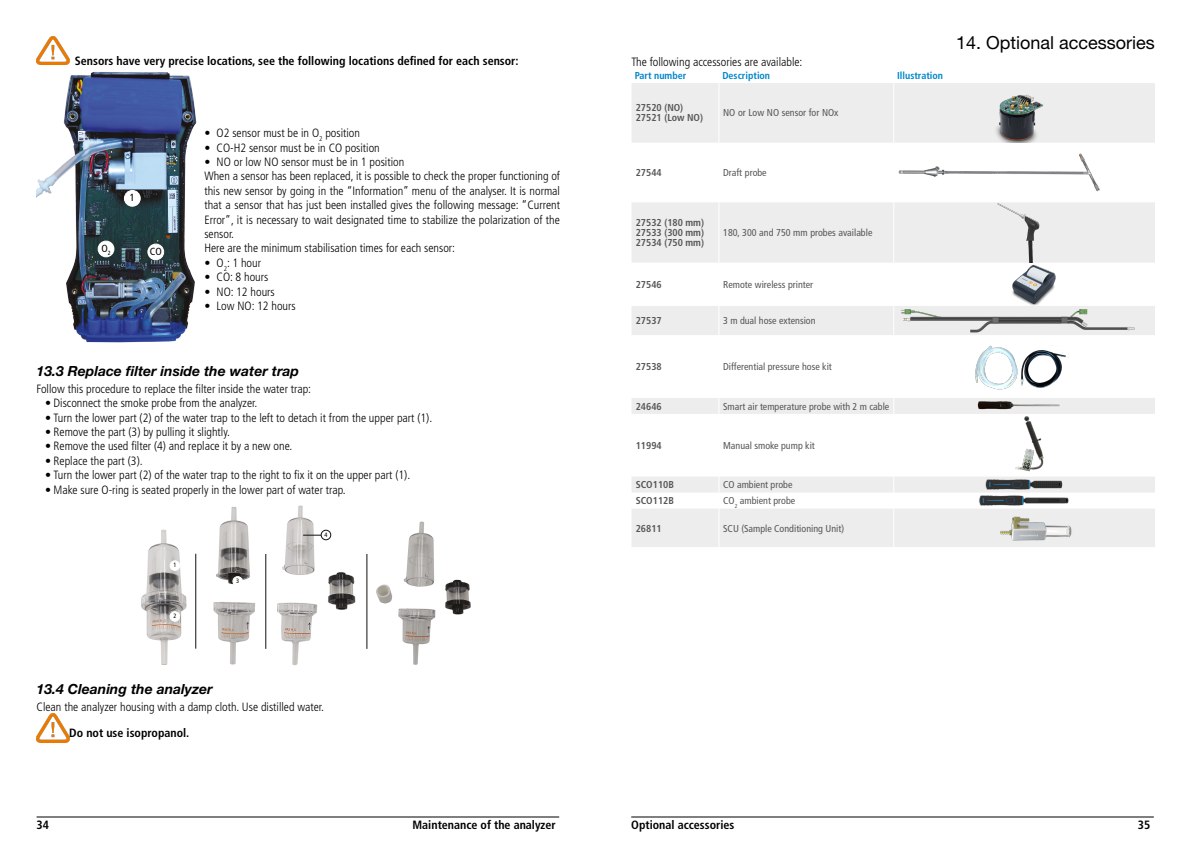
<style>
.page{position:relative;width:1191px;height:842px;background:#fff}
.page>*{position:absolute;margin:0;border:0;box-sizing:border-box;transform-origin:0 0}
.t1{font:18px "Helvetica Neue LT Std";color:#000}
.t2{font:italic 700 14px "Helvetica Neue LT Std";color:#000}
.t3{font:300 condensed 12px/14.4px "Frutiger LT Std";color:#000}
.t4{font:700 condensed 12px "Frutiger LT Std";color:#000}
.t5{font:300 condensed 12px "Frutiger LT Std";color:#020203}
.t6{font:condensed 10.3px "Frutiger LT Std";color:#000}
.t7{font:condensed 10px "Frutiger LT Std";color:#575756}
.t8{font:700 condensed 10px/10px "Frutiger LT Std";color:#575756}
.t9{font:700 condensed 10px "Frutiger LT Std";color:#0086ca}
.t10{font:condensed 6.3px "Frutiger LT Std";color:#000}
</style>
<div class="page">
<hr style="left:37px;top:817px;width:522px;height:1px;background:#000">
<hr style="left:631px;top:817px;width:522px;height:1px;background:#000">
<img style="left:37px;top:36px;width:32px;height:29px">
<img style="left:37px;top:72px;width:160px;height:271px">
<div style="left:124px;top:190px;width:16px;height:16px;background:#fff;border-radius:50%"></div>
<div style="left:124px;top:190px;width:17px;height:17px;border:1px solid #fff;border-radius:50%"></div>
<div style="left:98px;top:241px;width:16px;height:16px;background:#fff;border-radius:50%"></div>
<div style="left:98px;top:241px;width:16px;height:16px;border:1px solid #fff;border-radius:50%"></div>
<div style="left:148px;top:244px;width:16px;height:16px;background:#fff;border-radius:50%"></div>
<div style="left:147px;top:244px;width:17px;height:16px;border:1px solid #fff;border-radius:50%"></div>
<img style="left:213px;top:507px;width:42px;height:158px">
<img style="left:141px;top:529px;width:46px;height:136px">
<img style="left:277px;top:505px;width:79px;height:161px">
<img style="left:376px;top:521px;width:95px;height:144px">
<svg style="left:303px;top:535px;width:18px;height:1px"></svg>
<div style="left:170px;top:561px;width:10px;height:9px;background:#fff;border-radius:50%"></div>
<div style="left:170px;top:561px;width:10px;height:9px;border:1px solid #fff;border-radius:50%"></div>
<hr style="left:196px;top:554px;width:1px;height:95px;background:#12110b">
<hr style="left:266px;top:554px;width:1px;height:95px;background:#12110b">
<hr style="left:367px;top:554px;width:1px;height:95px;background:#12110b">
<div style="left:170px;top:612px;width:10px;height:9px;background:#fff;border-radius:50%"></div>
<div style="left:170px;top:611px;width:10px;height:10px;border:1px solid #fff;border-radius:50%"></div>
<div style="left:233px;top:577px;width:9px;height:9px;background:#fff;border-radius:50%"></div>
<div style="left:233px;top:576px;width:10px;height:10px;border:1px solid #fff;border-radius:50%"></div>
<div style="left:321px;top:530px;width:10px;height:10px;background:#fff;border-radius:50%"></div>
<div style="left:321px;top:530px;width:10px;height:10px;border:1px solid #12110b;border-radius:50%"></div>
<img style="left:37px;top:713px;width:32px;height:29px">
<svg style="left:632px;top:83px;width:523px;height:464px"></svg>
<hr style="left:718px;top:83px;width:1px;height:60px;background:#fff">
<hr style="left:718px;top:143px;width:1px;height:59px;background:#fff">
<hr style="left:718px;top:202px;width:1px;height:61px;background:#fff">
<hr style="left:893px;top:202px;width:1px;height:61px;background:#fff">
<hr style="left:718px;top:263px;width:1px;height:43px;background:#fff">
<hr style="left:893px;top:263px;width:1px;height:43px;background:#fff">
<svg style="left:718px;top:306px;width:1px;height:29px"></svg>
<svg style="left:893px;top:306px;width:1px;height:29px"></svg>
<hr style="left:718px;top:335px;width:1px;height:63px;background:#fff">
<hr style="left:893px;top:335px;width:1px;height:63px;background:#fff">
<svg style="left:718px;top:398px;width:1px;height:16px"></svg>
<svg style="left:893px;top:398px;width:1px;height:16px"></svg>
<hr style="left:718px;top:414px;width:1px;height:63px;background:#fff">
<hr style="left:893px;top:414px;width:1px;height:63px;background:#fff">
<svg style="left:718px;top:477px;width:1px;height:32px"></svg>
<svg style="left:893px;top:477px;width:1px;height:32px"></svg>
<hr style="left:718px;top:509px;width:1px;height:38px;background:#fff">
<hr style="left:893px;top:509px;width:1px;height:38px;background:#fff">
<hr style="left:893px;top:83px;width:1px;height:60px;background:#fff">
<hr style="left:893px;top:143px;width:1px;height:59px;background:#fff">
<img style="left:985px;top:83px;width:66px;height:60px">
<img style="left:898px;top:147px;width:211px;height:45px">
<img style="left:996px;top:202px;width:44px;height:61px">
<img style="left:1009px;top:263px;width:52px;height:43px">
<img style="left:894px;top:306px;width:248px;height:29px">
<img style="left:973px;top:346px;width:95px;height:44px">
<img style="left:976px;top:398px;width:84px;height:16px">
<img style="left:1011px;top:414px;width:34px;height:59px">
<img style="left:978px;top:477px;width:91px;height:16px">
<img style="left:974px;top:493px;width:99px;height:16px">
<img style="left:997px;top:512px;width:80px;height:34px">
<p class="t4" style="left:75px;top:54px;width:445px">Sensors have very precise locations, see the following locations defined for each sensor:</p>
<p class="t6" style="left:130px;top:192px;width:6px">1</p>
<p class="t6" style="left:101px;top:242px;width:11px">O<sub>2</sub></p>
<p class="t6" style="left:150px;top:245px;width:13px">CO</p>
<p class="t5" style="left:204px;top:126px;width:157px">• O2 sensor must be in O<sub>2</sub> position</p>
<p class="t5" style="left:204px;top:141px;width:177px">• CO-H2 sensor must be in CO position</p>
<p class="t5" style="left:204px;top:155px;width:201px">• NO or low NO sensor must be in 1 position</p>
<p class="t3" style="left:204px;top:169px;width:357px">When a sensor has been replaced, it is possible to check the proper functioning of this new sensor by going in the “Information” menu of the analyser. It is normal that a sensor that has just been installed gives the following message: “Current Error”, it is necessary to wait designated time to stabilize the polarization of the sensor.<br>Here are the minimum stabilisation times for each sensor:</p>
<p class="t3" style="left:204px;top:256px;width:58px">• O<sub>2</sub>: 1 hour</p>
<p class="t3" style="left:204px;top:270px;width:66px">• CO: 8 hours</p>
<p class="t3" style="left:204px;top:284px;width:72px">• NO: 12 hours</p>
<p class="t3" style="left:204px;top:299px;width:93px">• Low NO: 12 hours</p>
<p class="t2" style="left:37px;top:362px;width:264px">13.3 Replace filter inside the water trap</p>
<p class="t3" style="left:37px;top:382px;width:276px">Follow this procedure to replace the filter inside the water trap:</p>
<p class="t3" style="left:45px;top:396px;width:214px">• Disconnect the smoke probe from the analyzer.</p>
<p class="t3" style="left:45px;top:410px;width:389px">• Turn the lower part (2) of the water trap to the left to detach it from the upper part (1).</p>
<p class="t3" style="left:45px;top:425px;width:187px">• Remove the part (3) by pulling it slightly.</p>
<p class="t3" style="left:45px;top:439px;width:249px">• Remove the used filter (4) and replace it by a new one.</p>
<p class="t3" style="left:45px;top:454px;width:99px">• Replace the part (3).</p>
<p class="t3" style="left:45px;top:468px;width:367px">• Turn the lower part (2) of the water trap to the right to fix it on the upper part (1).</p>
<p class="t3" style="left:45px;top:482px;width:302px">• Make sure O-ring is seated properly in the lower part of water trap.</p>
<p class="t10" style="left:173px;top:562px;width:5px">1</p>
<p class="t10" style="left:173px;top:612px;width:5px">2</p>
<p class="t10" style="left:236px;top:577px;width:5px">3</p>
<p class="t10" style="left:324px;top:531px;width:5px">4</p>
<p class="t2" style="left:37px;top:680px;width:178px">13.4 Cleaning the analyzer</p>
<p class="t3" style="left:37px;top:700px;width:289px">Clean the analyzer housing with a damp cloth. Use distilled water.</p>
<p class="t4" style="left:69px;top:725px;width:122px">Do not use isopropanol.</p>
<p class="t3" style="left:631px;top:55px;width:172px">The following accessories are available:</p>
<p class="t9" style="left:635px;top:70px;width:53px">Part number</p>
<p class="t9" style="left:722px;top:70px;width:49px">Description</p>
<p class="t9" style="left:897px;top:70px;width:47px">Illustration</p>
<p class="t8" style="left:636px;top:103px;width:69px">27520 (NO)<br>27521 (Low NO)</p>
<p class="t7" style="left:723px;top:107px;width:117px">NO or Low NO sensor for NOx</p>
<h1 class="t1" style="left:956px;top:32px;width:200px">14. Optional accessories</h1>
<p class="t8" style="left:636px;top:168px;width:27px">27544</p>
<p class="t7" style="left:723px;top:167px;width:45px">Draft probe</p>
<p class="t8" style="left:636px;top:218px;width:70px;text-align:justify">27532 (180 mm)<br>27533 (300 mm)<br>27534 (750 mm)</p>
<p class="t7" style="left:723px;top:227px;width:151px">180, 300 and 750 mm probes available</p>
<p class="t8" style="left:636px;top:280px;width:27px">27546</p>
<p class="t7" style="left:723px;top:279px;width:92px">Remote wireless printer</p>
<p class="t8" style="left:636px;top:316px;width:27px">27537</p>
<p class="t7" style="left:723px;top:315px;width:94px">3 m dual hose extension</p>
<p class="t8" style="left:636px;top:362px;width:27px">27538</p>
<p class="t7" style="left:723px;top:361px;width:110px">Differential pressure hose kit</p>
<p class="t8" style="left:636px;top:401px;width:27px">24646</p>
<p class="t7" style="left:723px;top:400px;width:168px">Smart air temperature probe with 2 m cable</p>
<p class="t8" style="left:636px;top:440px;width:27px">11994</p>
<p class="t7" style="left:723px;top:440px;width:93px">Manual smoke pump kit</p>
<p class="t8" style="left:636px;top:480px;width:40px">SCO110B</p>
<p class="t7" style="left:723px;top:479px;width:71px">CO ambient probe</p>
<p class="t8" style="left:636px;top:496px;width:40px">SCO112B</p>
<p class="t7" style="left:723px;top:495px;width:74px">CO<sub>2</sub> ambient probe</p>
<p class="t8" style="left:636px;top:523px;width:27px">26811</p>
<p class="t7" style="left:723px;top:522px;width:122px">SCU (Sample Conditioning Unit)</p>
<p class="t4" style="left:37px;top:817px;width:14px">34</p>
<p class="t4" style="left:412px;top:817px;width:145px">Maintenance of the analyzer</p>
<p class="t4" style="left:631px;top:817px;width:105px">Optional accessories</p>
<p class="t4" style="left:1138px;top:817px;width:14px">35</p>
</div>
